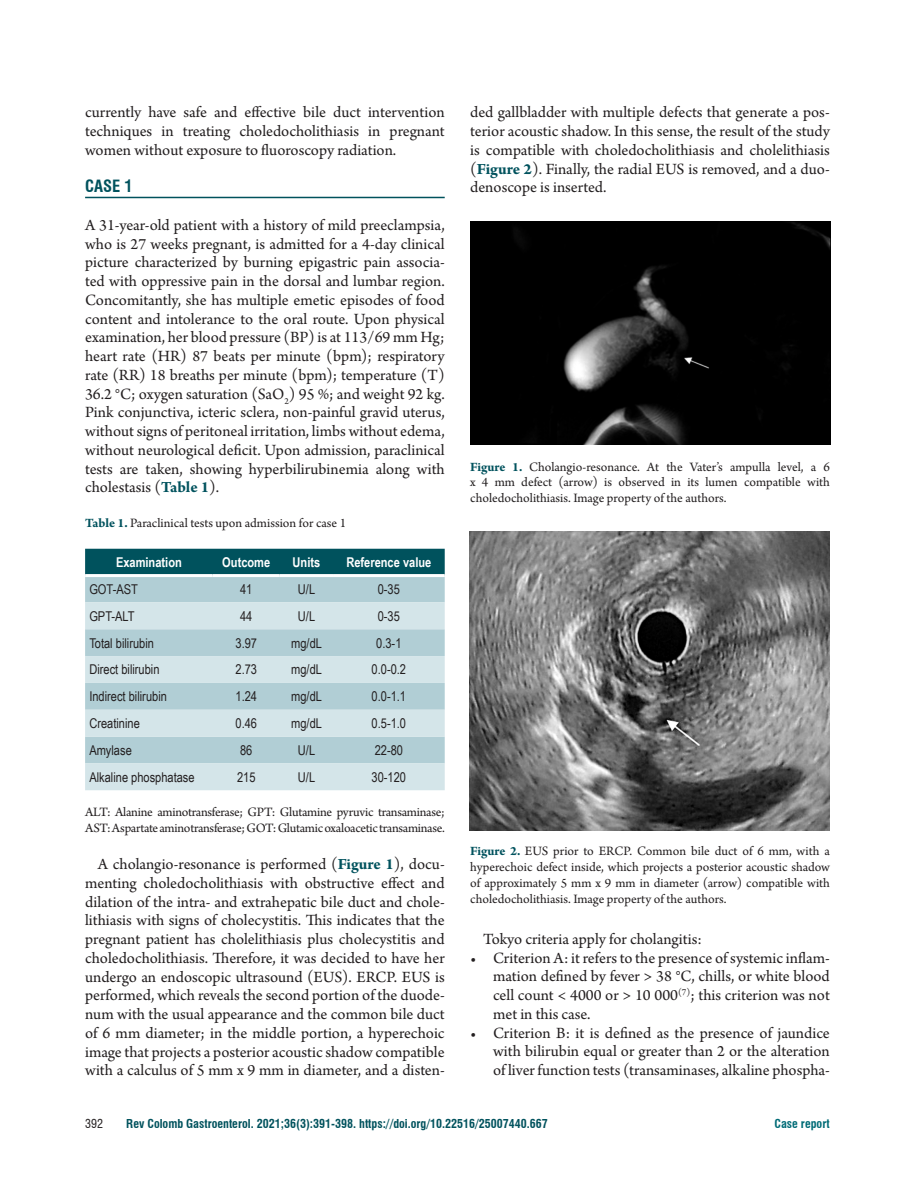
<style>
.page{position:relative;width:915px;height:1188px;background:#fff}
.page>*{position:absolute;margin:0;border:0;box-sizing:border-box;transform-origin:0 0}
.Texto{font:16.5px/18.8px "Arno Pro";color:#231f20;text-align:justify}
.Texto_con_sangría{font:16.5px/18.8px "Arno Pro";color:#231f20;text-align:justify}
.Título_1{font:700 condensed 16.5px "Swiss 721 BT";color:#00525d}
.Títulos_tablas_y_fig{font:13.5px/15.8px "Arno Pro";letter-spacing:-.01em;color:#231f20;text-align:justify}
.Texto_tabla{font:13.5px "Arial Narrow";color:#231f20}
.Titulos_tabla{font:700 13.5px "Arial Narrow";color:#fff}
.t1{font:700 condensed 12px "Swiss 721 BT";color:#00525d}
.t2{font:700 condensed 12px "Swiss 721 BT";color:#006b76}
.t3{font:condensed 12px "Swiss 721 BT";color:#231f20}
.s1{font-weight:700;color:#00525d}
</style>
<div class="page">
<img style="left:470px;top:531px;width:359px;height:299px">
<hr style="left:85px;top:197px;width:359px;height:1px;background:#00525d">
<div style="left:85px;top:549px;width:359px;height:25px;background:#00525d"></div>
<div style="left:85px;top:577px;width:359px;height:25px;background:#b1ced5"></div>
<svg style="left:85px;top:602px;width:359px;height:188px;background:#c5dbe0"></svg>
<img style="left:470px;top:222px;width:360px;height:223px">
<p class="Texto_con_sangría" style="left:85px;top:104px;width:361px">currently have safe and effective bile duct intervention techniques in treating choledocholithiasis in pregnant women without exposure to fluoroscopy radiation.</p>
<p class="Título_1" style="left:85px;top:177px;width:49px">CASE 1</p>
<p class="Texto" style="left:85px;top:217px;width:361px">A 31-year-old patient with a history of mild preeclampsia, who is 27 weeks pregnant, is admitted for a 4-day clinical picture characterized by burning epigastric pain associa&shy;ted with oppressive pain in the dorsal and lumbar region.<br>Concomitantly, she has multiple emetic episodes of food content and intolerance to the oral route. Upon physical examination, her blood pressure (BP) is at 113/69 mm Hg; heart rate (HR) 87 beats per minute (bpm); respiratory rate (RR) 18 breaths per minute (bpm); temperature (T)<br>36.2 °C; oxygen saturation (SaO<sub>2</sub>) 95 %; and weight 92 kg.<br>Pink conjunctiva, icteric sclera, non-painful gravid uterus, without signs of peritoneal irritation, limbs without edema, without neurological deficit. Upon admission, paraclinical tests are taken, showing hyperbilirubinemia along with cholestasis (<span class="s1">Table 1</span>).</p>
<p class="Títulos_tablas_y_fig" style="left:85px;top:516px;width:262px"><span class="s1">Table 1.</span> Paraclinical tests upon admission for case 1</p>
<p class="Titulos_tabla" style="left:116px;top:552px;width:67px">Examination</p>
<p class="Titulos_tabla" style="left:222px;top:552px;width:49px">Outcome</p>
<p class="Titulos_tabla" style="left:292px;top:552px;width:29px">Units</p>
<p class="Titulos_tabla" style="left:346px;top:552px;width:86px">Reference value</p>
<p class="Texto_tabla" style="left:89px;top:579px;width:50px">GOT-AST</p>
<p class="Texto_tabla" style="left:240px;top:579px;width:14px">41</p>
<p class="Texto_tabla" style="left:298px;top:579px;width:19px">U/L</p>
<p class="Texto_tabla" style="left:377px;top:579px;width:24px">0-35</p>
<p class="Texto_tabla" style="left:89px;top:606px;width:47px">GPT-ALT</p>
<p class="Texto_tabla" style="left:240px;top:606px;width:14px">44</p>
<p class="Texto_tabla" style="left:298px;top:606px;width:19px">U/L</p>
<p class="Texto_tabla" style="left:377px;top:606px;width:24px">0-35</p>
<p class="Texto_tabla" style="left:89px;top:633px;width:66px">Total bilirubin</p>
<p class="Texto_tabla" style="left:235px;top:633px;width:23px">3.97</p>
<p class="Texto_tabla" style="left:291px;top:633px;width:32px">mg/dL</p>
<p class="Texto_tabla" style="left:376px;top:633px;width:27px">0.3-1</p>
<p class="Texto_tabla" style="left:89px;top:660px;width:72px">Direct bilirubin</p>
<p class="Texto_tabla" style="left:235px;top:660px;width:23px">2.73</p>
<p class="Texto_tabla" style="left:291px;top:660px;width:32px">mg/dL</p>
<p class="Texto_tabla" style="left:371px;top:660px;width:36px">0.0-0.2</p>
<p class="Texto_tabla" style="left:89px;top:687px;width:79px">Indirect bilirubin</p>
<p class="Texto_tabla" style="left:235px;top:687px;width:23px">1.24</p>
<p class="Texto_tabla" style="left:291px;top:687px;width:32px">mg/dL</p>
<p class="Texto_tabla" style="left:371px;top:687px;width:36px">0.0-1.1</p>
<p class="Texto_tabla" style="left:89px;top:713px;width:52px">Creatinine</p>
<p class="Texto_tabla" style="left:235px;top:713px;width:23px">0.46</p>
<p class="Texto_tabla" style="left:291px;top:713px;width:32px">mg/dL</p>
<p class="Texto_tabla" style="left:371px;top:713px;width:36px">0.5-1.0</p>
<p class="Texto_tabla" style="left:89px;top:740px;width:44px">Amylase</p>
<p class="Texto_tabla" style="left:240px;top:740px;width:14px">86</p>
<p class="Texto_tabla" style="left:298px;top:740px;width:19px">U/L</p>
<p class="Texto_tabla" style="left:374px;top:740px;width:30px">22-80</p>
<p class="Texto_tabla" style="left:89px;top:767px;width:107px">Alkaline phosphatase</p>
<p class="Texto_tabla" style="left:237px;top:767px;width:20px">215</p>
<p class="Texto_tabla" style="left:298px;top:767px;width:19px">U/L</p>
<p class="Texto_tabla" style="left:371px;top:767px;width:36px">30-120</p>
<p class="Títulos_tablas_y_fig" style="left:85px;top:805px;width:361px">ALT: Alanine aminotransferase; GPT: Glutamine pyruvic transaminase;<br>AST: Aspartate aminotransferase; GOT: Glutamic oxaloacetic transaminase.</p>
<p class="Texto_con_sangría" style="left:85px;top:856px;width:361px;text-indent:13px">A cholangio-resonance is performed (<span class="s1">Figure 1</span>), docu&shy;menting choledocholithiasis with obstructive effect and dilation of the intra- and extrahepatic bile duct and chole&shy;lithiasis with signs of cholecystitis. This indicates that the pregnant patient has cholelithiasis plus cholecystitis and choledocholithiasis. Therefore, it was decided to have her undergo an endoscopic ultrasound (EUS). ERCP. EUS is performed, which reveals the second portion of the duode&shy;num with the usual appearance and the common bile duct of 6 mm diameter; in the middle portion, a hyperechoic image that projects a posterior acoustic shadow compatible with a calculus of 5 mm x 9 mm in diameter, and a disten-</p>
<p class="Texto_con_sangría" style="left:470px;top:104px;width:361px">ded gallbladder with multiple defects that generate a pos&shy;terior acoustic shadow. In this sense, the result of the study is compatible with choledocholithiasis and cholelithiasis (<span class="s1">Figure 2</span>). Finally, the radial EUS is removed, and a duo&shy;denoscope is inserted.</p>
<p class="Títulos_tablas_y_fig" style="left:470px;top:460px;width:361px"><span class="s1">Figure 1.</span> Cholangio-resonance. At the Vater’s ampulla level, a 6 x 4 mm defect (arrow) is observed in its lumen compatible with choledocholithiasis. Image property of the authors.</p>
<p class="Títulos_tablas_y_fig" style="left:470px;top:844px;width:361px"><span class="s1">Figure 2.</span> EUS prior to ERCP. Common bile duct of 6 mm, with a hyperechoic defect inside, which projects a posterior acoustic shadow of approximately 5 mm x 9 mm in diameter (arrow) compatible with choledocholithiasis. Image property of the authors.</p>
<p class="Texto_con_sangría" style="left:483px;top:931px;width:220px">Tokyo criteria apply for cholangitis:</p>
<p class="Texto" style="left:493px;top:949px;width:338px;text-indent:-23px">• Criterion A: it refers to the presence of systemic inflam&shy;mation defined by fever &gt; 38 °C, chills, or white blood cell count &lt; 4000 or &gt; 10 000<sup>(7)</sup>; this criterion was not met in this case.</p>
<p class="Texto" style="left:493px;top:1024px;width:338px;text-indent:-23px">• Criterion B: it is defined as the presence of jaundice with bilirubin equal or greater than 2 or the alteration of liver function tests (transaminases, alkaline phospha-</p>
<p class="t3" style="left:85px;top:1116px;width:19px">392</p>
<p class="t1" style="left:126px;top:1117px;width:423px">Rev Colomb Gastroenterol. 2021;36(3):391-398. https://doi.org/10.22516/25007440.667</p>
<p class="t2" style="left:774px;top:1117px;width:57px">Case report</p>
</div>
